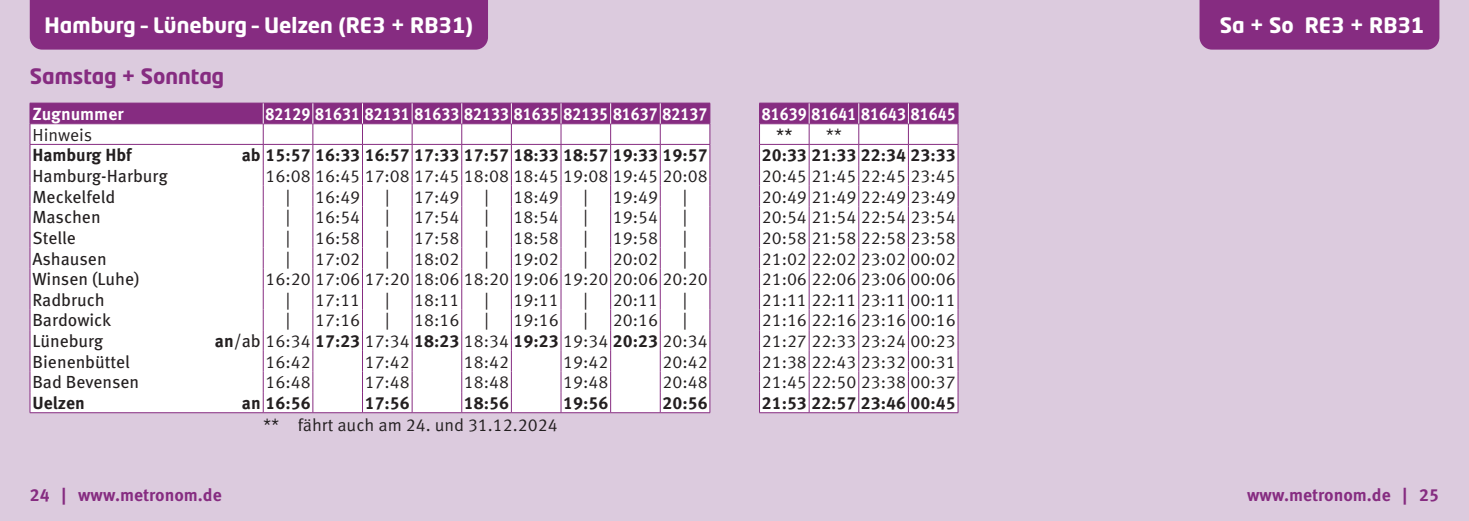
<style>
.page{position:relative;width:1469px;height:521px;background:#fff}
.page>*{position:absolute;margin:0;border:0;box-sizing:border-box;transform-origin:0 0}
.t1{font:700 21px "Neo Tech Std";color:#fff}
.t2{font:700 21px "Neo Tech Std";color:#862c81}
.Tabelle_GT{font:17.5px "Meta Pro Norm";color:#231f20}
.Tabelle_GT-2{font:700 17.5px "Meta Pro";color:#231f20}
.Tabelle_GT-3{font:17.5px "Meta Pro";color:#231f20}
.Tabelle_GT-4{font:700 17.5px "Meta Pro";color:#fff;scale:.9 1}
.t3{font:700 17.5px "Meta Pro";color:#862c81}
.Tabelle_GT-5{font:700 17.5px "Meta Pro";color:#fff}
.s1{font-family:"Meta Pro";font-weight:700}
.s2{font-family:"Meta Pro"}
</style>
<div class="page">
<div style="left:0;top:0;width:734px;height:521px;background:#dccbde"></div>
<div style="left:734px;top:0;width:734px;height:521px;background:#dccbde"></div>
<div style="left:30px;top:0;width:458px;height:50px;background:#862c81"></div>
<div style="left:1199px;top:0;width:240px;height:50px;background:#862c81"></div>
<hr style="left:30px;top:412px;width:233px;height:1px;background:#862c81">
<hr style="left:263px;top:412px;width:50px;height:1px;background:#862c81">
<hr style="left:313px;top:412px;width:49px;height:1px;background:#862c81">
<hr style="left:362px;top:412px;width:50px;height:1px;background:#862c81">
<hr style="left:412px;top:412px;width:50px;height:1px;background:#862c81">
<hr style="left:462px;top:412px;width:49px;height:1px;background:#862c81">
<hr style="left:511px;top:412px;width:50px;height:1px;background:#862c81">
<hr style="left:561px;top:412px;width:49px;height:1px;background:#862c81">
<hr style="left:610px;top:412px;width:50px;height:1px;background:#862c81">
<hr style="left:660px;top:412px;width:50px;height:1px;background:#862c81">
<hr style="left:759px;top:412px;width:50px;height:1px;background:#862c81">
<hr style="left:809px;top:412px;width:49px;height:1px;background:#862c81">
<hr style="left:858px;top:412px;width:50px;height:1px;background:#862c81">
<hr style="left:908px;top:412px;width:50px;height:1px;background:#862c81">
<svg style="left:30px;top:103px;width:928px;height:309px;background:#f3ebf2"></svg>
<p class="t1" style="left:45px;top:12px;width:430px">Hamburg – Lüneburg – Uelzen (RE3 + RB31)</p>
<p class="t1" style="left:1219px;top:12px;width:206px">Sa + So RE3 + RB31</p>
<p class="t2" style="left:30px;top:63px;width:196px">Samstag + Sonntag</p>
<p class="Tabelle_GT-5" style="left:32px;top:100px;width:93px">Zugnummer</p>
<p class="Tabelle_GT-4" style="left:265px;top:100px;width:492px">82129 81631 82131 81633 82133 81635 82135 81637 82137</p>
<p class="Tabelle_GT-4" style="left:762px;top:100px;width:217px">81639 81641 81643 81645</p>
<p class="Tabelle_GT" style="left:32px;top:121px;width:61px">Hinweis</p>
<p class="Tabelle_GT-3" style="left:776px;top:121px;width:18px">**</p>
<p class="Tabelle_GT" style="left:825px;top:121px;width:18px">**</p>
<p class="Tabelle_GT-2" style="left:32px;top:142px;width:101px">Hamburg Hbf</p>
<p class="Tabelle_GT-2" style="left:242px;top:142px;width:467px">ab 15:57 16:33 16:57 17:33 17:57 18:33 18:57 19:33 19:57</p>
<p class="Tabelle_GT-2" style="left:761px;top:142px;width:196px">20:33 21:33 22:34 23:33</p>
<p class="Tabelle_GT-3" style="left:32px;top:162px;width:137px">Hamburg-Harburg</p>
<p class="Tabelle_GT" style="left:265px;top:163px;width:444px">16:08 16:45 17:08 17:45 18:08 18:45 19:08 19:45 20:08</p>
<p class="Tabelle_GT" style="left:761px;top:163px;width:196px">20:45 21:45 22:45 23:45</p>
<p class="Tabelle_GT-3" style="left:32px;top:183px;width:84px">Meckelfeld</p>
<p class="Tabelle_GT" style="left:286px;top:183px;width:6px">|</p>
<p class="Tabelle_GT" style="left:315px;top:183px;width:47px">16:49</p>
<p class="Tabelle_GT" style="left:385px;top:183px;width:6px">|</p>
<p class="Tabelle_GT" style="left:414px;top:183px;width:47px">17:49</p>
<p class="Tabelle_GT" style="left:484px;top:183px;width:6px">|</p>
<p class="Tabelle_GT" style="left:513px;top:183px;width:47px">18:49</p>
<p class="Tabelle_GT" style="left:583px;top:183px;width:6px">|</p>
<p class="Tabelle_GT" style="left:613px;top:183px;width:47px">19:49</p>
<p class="Tabelle_GT" style="left:683px;top:183px;width:6px">|</p>
<p class="Tabelle_GT" style="left:761px;top:183px;width:196px">20:49 21:49 22:49 23:49</p>
<p class="Tabelle_GT-3" style="left:32px;top:204px;width:70px">Maschen</p>
<p class="Tabelle_GT" style="left:286px;top:204px;width:6px">|</p>
<p class="Tabelle_GT" style="left:315px;top:204px;width:47px">16:54</p>
<p class="Tabelle_GT" style="left:385px;top:204px;width:6px">|</p>
<p class="Tabelle_GT" style="left:414px;top:204px;width:47px">17:54</p>
<p class="Tabelle_GT" style="left:484px;top:204px;width:6px">|</p>
<p class="Tabelle_GT" style="left:513px;top:204px;width:47px">18:54</p>
<p class="Tabelle_GT" style="left:583px;top:204px;width:6px">|</p>
<p class="Tabelle_GT" style="left:613px;top:204px;width:47px">19:54</p>
<p class="Tabelle_GT" style="left:683px;top:204px;width:6px">|</p>
<p class="Tabelle_GT" style="left:761px;top:204px;width:196px">20:54 21:54 22:54 23:54</p>
<p class="Tabelle_GT-3" style="left:32px;top:224px;width:45px">Stelle</p>
<p class="Tabelle_GT" style="left:286px;top:225px;width:6px">|</p>
<p class="Tabelle_GT" style="left:315px;top:225px;width:47px">16:58</p>
<p class="Tabelle_GT" style="left:385px;top:225px;width:6px">|</p>
<p class="Tabelle_GT" style="left:414px;top:225px;width:47px">17:58</p>
<p class="Tabelle_GT" style="left:484px;top:225px;width:6px">|</p>
<p class="Tabelle_GT" style="left:513px;top:225px;width:47px">18:58</p>
<p class="Tabelle_GT" style="left:583px;top:225px;width:6px">|</p>
<p class="Tabelle_GT" style="left:613px;top:225px;width:47px">19:58</p>
<p class="Tabelle_GT" style="left:683px;top:225px;width:6px">|</p>
<p class="Tabelle_GT" style="left:761px;top:225px;width:196px">20:58 21:58 22:58 23:58</p>
<p class="Tabelle_GT-3" style="left:32px;top:245px;width:76px">Ashausen</p>
<p class="Tabelle_GT" style="left:286px;top:245px;width:6px">|</p>
<p class="Tabelle_GT" style="left:315px;top:245px;width:47px">17:02</p>
<p class="Tabelle_GT" style="left:385px;top:245px;width:6px">|</p>
<p class="Tabelle_GT" style="left:414px;top:245px;width:47px">18:02</p>
<p class="Tabelle_GT" style="left:484px;top:245px;width:6px">|</p>
<p class="Tabelle_GT" style="left:513px;top:245px;width:47px">19:02</p>
<p class="Tabelle_GT" style="left:583px;top:245px;width:6px">|</p>
<p class="Tabelle_GT" style="left:613px;top:245px;width:47px">20:02</p>
<p class="Tabelle_GT" style="left:683px;top:245px;width:6px">|</p>
<p class="Tabelle_GT" style="left:761px;top:245px;width:196px">21:02 22:02 23:02 00:02</p>
<p class="Tabelle_GT-3" style="left:32px;top:266px;width:108px">Winsen (Luhe)</p>
<p class="Tabelle_GT" style="left:265px;top:266px;width:444px">16:20 17:06 17:20 18:06 18:20 19:06 19:20 20:06 20:20</p>
<p class="Tabelle_GT" style="left:761px;top:266px;width:196px">21:06 22:06 23:06 00:06</p>
<p class="Tabelle_GT-3" style="left:32px;top:286px;width:74px">Radbruch</p>
<p class="Tabelle_GT" style="left:286px;top:286px;width:6px">|</p>
<p class="Tabelle_GT" style="left:315px;top:286px;width:47px">17:11</p>
<p class="Tabelle_GT" style="left:385px;top:286px;width:6px">|</p>
<p class="Tabelle_GT" style="left:414px;top:286px;width:47px">18:11</p>
<p class="Tabelle_GT" style="left:484px;top:286px;width:6px">|</p>
<p class="Tabelle_GT" style="left:513px;top:286px;width:47px">19:11</p>
<p class="Tabelle_GT" style="left:583px;top:286px;width:6px">|</p>
<p class="Tabelle_GT" style="left:613px;top:286px;width:47px">20:11</p>
<p class="Tabelle_GT" style="left:683px;top:286px;width:6px">|</p>
<p class="Tabelle_GT" style="left:761px;top:286px;width:196px">21:11 22:11 23:11 00:11</p>
<p class="Tabelle_GT-3" style="left:32px;top:307px;width:80px">Bardowick</p>
<p class="Tabelle_GT" style="left:286px;top:307px;width:6px">|</p>
<p class="Tabelle_GT" style="left:315px;top:307px;width:47px">17:16</p>
<p class="Tabelle_GT" style="left:385px;top:307px;width:6px">|</p>
<p class="Tabelle_GT" style="left:414px;top:307px;width:47px">18:16</p>
<p class="Tabelle_GT" style="left:484px;top:307px;width:6px">|</p>
<p class="Tabelle_GT" style="left:513px;top:307px;width:47px">19:16</p>
<p class="Tabelle_GT" style="left:583px;top:307px;width:6px">|</p>
<p class="Tabelle_GT" style="left:613px;top:307px;width:47px">20:16</p>
<p class="Tabelle_GT" style="left:683px;top:307px;width:6px">|</p>
<p class="Tabelle_GT" style="left:761px;top:307px;width:196px">21:16 22:16 23:16 00:16</p>
<p class="Tabelle_GT-3" style="left:32px;top:328px;width:72px">Lüneburg</p>
<p class="Tabelle_GT" style="left:215px;top:328px;width:494px"><span class="s1">an</span><span class="s2">/ab</span> 16:34 <span class="s1">17:23</span> 17:34 <span class="s1">18:23</span> 18:34 <span class="s1">19:23</span> 19:34 <span class="s1">20:23</span> 20:34</p>
<p class="Tabelle_GT" style="left:761px;top:328px;width:196px">21:27 22:33 23:24 00:23</p>
<p class="Tabelle_GT-3" style="left:32px;top:348px;width:99px">Bienenbüttel</p>
<p class="Tabelle_GT" style="left:265px;top:348px;width:47px">16:42</p>
<p class="Tabelle_GT" style="left:365px;top:348px;width:47px">17:42</p>
<p class="Tabelle_GT" style="left:464px;top:348px;width:47px">18:42</p>
<p class="Tabelle_GT" style="left:563px;top:348px;width:47px">19:42</p>
<p class="Tabelle_GT" style="left:662px;top:348px;width:47px">20:42</p>
<p class="Tabelle_GT" style="left:761px;top:348px;width:196px">21:38 22:43 23:32 00:31</p>
<p class="Tabelle_GT-3" style="left:32px;top:369px;width:108px">Bad Bevensen</p>
<p class="Tabelle_GT" style="left:265px;top:369px;width:47px">16:48</p>
<p class="Tabelle_GT" style="left:365px;top:369px;width:47px">17:48</p>
<p class="Tabelle_GT" style="left:464px;top:369px;width:47px">18:48</p>
<p class="Tabelle_GT" style="left:563px;top:369px;width:47px">19:48</p>
<p class="Tabelle_GT" style="left:662px;top:369px;width:47px">20:48</p>
<p class="Tabelle_GT" style="left:761px;top:369px;width:196px">21:45 22:50 23:38 00:37</p>
<p class="Tabelle_GT-2" style="left:32px;top:389px;width:54px">Uelzen</p>
<p class="Tabelle_GT-2" style="left:242px;top:389px;width:70px">an 16:56</p>
<p class="Tabelle_GT-2" style="left:365px;top:389px;width:47px">17:56</p>
<p class="Tabelle_GT-2" style="left:464px;top:389px;width:47px">18:56</p>
<p class="Tabelle_GT-2" style="left:563px;top:389px;width:47px">19:56</p>
<p class="Tabelle_GT-2" style="left:662px;top:389px;width:47px">20:56</p>
<p class="Tabelle_GT-2" style="left:761px;top:389px;width:196px">21:53 22:57 23:46 00:45</p>
<p class="Tabelle_GT" style="left:263px;top:412px;width:296px">** fährt auch am 24. und 31.12.2024</p>
<p class="t3" style="left:30px;top:481px;width:193px">24 | www.metronom.de</p>
<p class="t3" style="left:1247px;top:481px;width:193px">www.metronom.de | 25</p>
</div>
